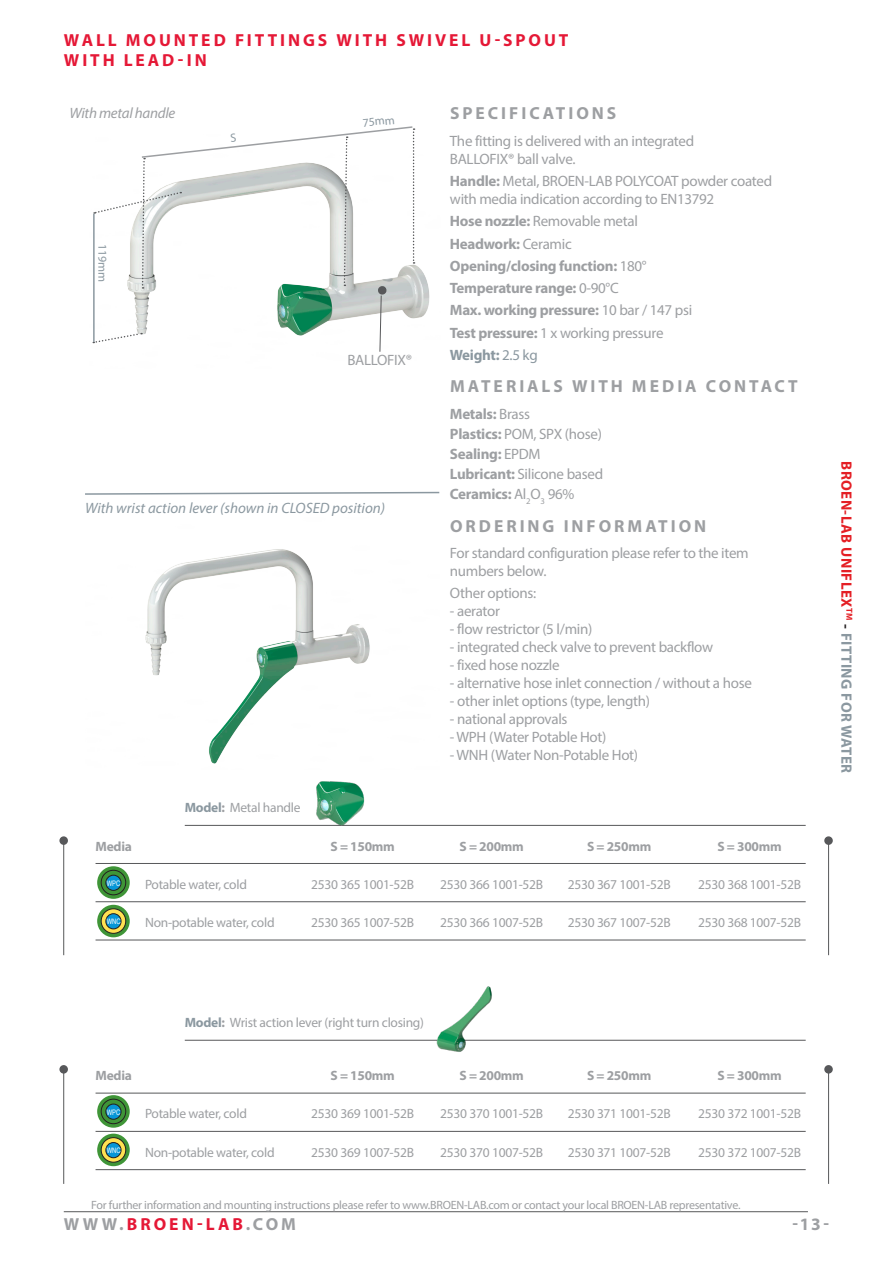
<style>
.page{position:relative;width:893px;height:1263px;background:#fff}
.page>*{position:absolute;margin:0;border:0;box-sizing:border-box;transform-origin:0 0}
.t1{font:700 17.4px/19.4px "Myriad Pro";letter-spacing:.165em;color:#e51836}
.t2{font:700 17.4px "Myriad Pro";letter-spacing:.17em;color:#9d9fa2}
.t3{font:15px/18px "Myriad Pro";letter-spacing:-.02em;color:#9d9fa2}
.t4{font:700 15px/22.2px "Myriad Pro";letter-spacing:-.02em;color:#9d9fa2}
.t5{font:italic 15px "Myriad Pro";color:#8b98a0}
.t6{font:700 15px "Myriad Pro";letter-spacing:.03em;color:#e41f25}
.t7{font:italic 15px "Myriad Pro";letter-spacing:-.02em;color:#9d9fa2}
.t8{font:13.5px "Myriad Pro";letter-spacing:-.02em;color:#9d9fa2}
.t9{font:700 13.5px "Myriad Pro";letter-spacing:-.02em;color:#9d9fa2}
.t10{font:12px "Myriad Pro";letter-spacing:-.02em;color:#9d9fa2}
.t11{font:12px "Myriad Pro";color:#8b98a0}
.t12{font:7.5px "Helvetica";color:#fff;scale:.77 1}
.s1{font-weight:700;color:#8b98a0}
.s2{font-weight:700}
.s3{font-weight:400}
.s4{color:#8b98a0}
.s5{font-weight:400;color:#8b98a0}
.s6{color:#231f20}
.s7{color:#9d9fa2}
</style>
<div class="page">
<hr style="left:64px;top:1211px;width:744px;height:1px;background:#57585a">
<hr style="left:96px;top:863px;width:710px;height:1px;background:#57585a">
<hr style="left:96px;top:901px;width:710px;height:1px;background:#57585a">
<hr style="left:96px;top:940px;width:710px;height:1px;background:#57585a">
<hr style="left:96px;top:1093px;width:710px;height:1px;background:#57585a">
<hr style="left:96px;top:1131px;width:710px;height:1px;background:#57585a">
<hr style="left:96px;top:1169px;width:710px;height:1px;background:#57585a">
<svg style="left:97px;top:866px;width:33px;height:33px"></svg>
<div style="left:106px;top:875px;width:15px;height:15px;background:#0696d7;border-radius:50%"></div>
<div style="left:106px;top:875px;width:15px;height:15px;border:1px solid #231f20;border-radius:50%"></div>
<div style="left:101px;top:870px;width:25px;height:25px;border:1px solid #231f20;border-radius:50%"></div>
<svg style="left:97px;top:1095px;width:33px;height:33px"></svg>
<div style="left:106px;top:1104px;width:15px;height:15px;background:#0696d7;border-radius:50%"></div>
<div style="left:106px;top:1104px;width:15px;height:15px;border:1px solid #231f20;border-radius:50%"></div>
<div style="left:101px;top:1099px;width:25px;height:25px;border:1px solid #231f20;border-radius:50%"></div>
<hr style="left:185px;top:825px;width:621px;height:1px;background:#57585a">
<hr style="left:185px;top:1040px;width:621px;height:1px;background:#57585a">
<svg style="left:97px;top:905px;width:33px;height:32px"></svg>
<svg style="left:101px;top:909px;width:25px;height:24px"></svg>
<div style="left:101px;top:909px;width:25px;height:24px;border:1px solid #231f20;border-radius:50%"></div>
<div style="left:106px;top:914px;width:15px;height:15px;background:#0696d7;border-radius:50%"></div>
<div style="left:106px;top:913px;width:15px;height:16px;border:1px solid #231f20;border-radius:50%"></div>
<svg style="left:97px;top:1134px;width:33px;height:32px"></svg>
<svg style="left:101px;top:1137px;width:25px;height:25px"></svg>
<div style="left:101px;top:1137px;width:25px;height:25px;border:1px solid #231f20;border-radius:50%"></div>
<div style="left:106px;top:1142px;width:15px;height:16px;background:#0696d7;border-radius:50%"></div>
<div style="left:106px;top:1142px;width:15px;height:16px;border:1px solid #231f20;border-radius:50%"></div>
<div style="left:59px;top:1065px;width:9px;height:8px;background:#57585a;border-radius:50%"></div>
<hr style="left:63px;top:1071px;width:1px;height:113px;background:#57585a">
<div style="left:59px;top:836px;width:9px;height:9px;background:#57585a;border-radius:50%"></div>
<hr style="left:63px;top:842px;width:1px;height:113px;background:#57585a">
<div style="left:824px;top:1065px;width:9px;height:8px;background:#57585a;border-radius:50%"></div>
<hr style="left:828px;top:1071px;width:1px;height:113px;background:#57585a">
<div style="left:824px;top:836px;width:9px;height:9px;background:#57585a;border-radius:50%"></div>
<hr style="left:828px;top:842px;width:1px;height:113px;background:#57585a">
<img style="left:435px;top:986px;width:60px;height:66px">
<img style="left:281px;top:781px;width:98px;height:45px">
<svg style="left:85px;top:491px;width:355px;height:4px"></svg>
<img style="left:145px;top:549px;width:225px;height:215px">
<img style="left:92px;top:262px;width:338px;height:81px">
<svg style="left:93px;top:126px;width:322px;height:226px"></svg>
<p class="t1" style="left:64px;top:30px;width:506px">WALL MOUNTED FITTINGS WITH SWIVEL U-SPOUT<br>WITH LEAD-IN</p>
<p class="t7" style="left:69px;top:103px;width:107px">With metal handle</p>
<p class="t11" style="left:110px;top:244px;width:40px;rotate:90deg">119mm</p>
<p class="t11" style="left:362px;top:115px;width:34px;rotate:-6deg">75mm</p>
<p class="t3" style="left:347px;top:350px;width:66px">BALLOFIX®</p>
<p class="t5" style="left:85px;top:499px;width:302px">With wrist action lever (shown in CLOSED position)</p>
<p class="t8" style="left:185px;top:799px;width:117px"><span class="s1">Model</span><span class="s2">:</span> Metal handle</p>
<p class="t2" style="left:450px;top:102px;width:168px">SPECIFICATIONS</p>
<p class="t3" style="left:450px;top:132px;width:246px">The fitting is delivered with an integrated<br>BALLOFIX® ball valve.</p>
<p class="t3" style="left:450px;top:172px;width:324px"><span class="s2">Handle:</span> Metal, BROEN-LAB POLYCOAT powder coated with media indication according to EN13792</p>
<p class="t4" style="left:450px;top:210px;width:244px">Hose nozzle: <span class="s3">Removable metal<br></span>Headwork: <span class="s3">Ceramic<br></span>Opening/closing function: <span class="s3">180°<br></span>Temperature range: <span class="s3">0-90°C<br></span>Max. working pressure: <span class="s3">10 bar / 147 psi<br></span>Test pressure: <span class="s3">1 x working pressure<br></span><span class="s4">Weight:</span> <span class="s5">2.5 kg</span></p>
<p class="t2" style="left:450px;top:375px;width:349px">MATERIALS WITH MEDIA CONTACT</p>
<p class="t4" style="left:450px;top:403px;width:155px;line-height:20.1px">Metals: <span class="s3">Brass<br></span>Plastics: <span class="s3">POM, SPX (hose)<br></span>Sealing: <span class="s3">EPDM<br></span>Lubricant: <span class="s3">Silicone based<br></span>Ceramics: <span class="s3">Al</span><sub>2</sub><span class="s3">O</span><sub>3</sub> <span class="s3">96%</span></p>
<p class="t2" style="left:450px;top:514px;width:258px">ORDERING INFORMATION</p>
<p class="t3" style="left:450px;top:544px;width:300px">For standard configuration please refer to the item numbers below.</p>
<p class="t3" style="left:450px;top:584px;width:88px">Other options:</p>
<p class="t3" style="left:450px;top:602px;width:52px">- aerator</p>
<p class="t3" style="left:450px;top:620px;width:144px">- flow restrictor (5 l/min)</p>
<p class="t3" style="left:450px;top:638px;width:265px">- integrated check valve to prevent backflow</p>
<p class="t3" style="left:450px;top:656px;width:111px">- fixed hose nozzle</p>
<p class="t3" style="left:450px;top:674px;width:303px">- alternative hose inlet connection / without a hose</p>
<p class="t3" style="left:450px;top:692px;width:202px">- other inlet options (type, length)</p>
<p class="t3" style="left:450px;top:710px;width:119px">- national approvals</p>
<p class="t3" style="left:450px;top:728px;width:158px">- WPH (Water Potable Hot)</p>
<p class="t3" style="left:450px;top:746px;width:190px">- WNH (Water Non-Potable Hot)</p>
<p class="t9" style="left:96px;top:837px;width:38px">Media</p>
<p class="t9" style="left:331px;top:837px;width:66px">S = 150mm</p>
<p class="t9" style="left:460px;top:837px;width:66px">S = 200mm</p>
<p class="t9" style="left:587px;top:837px;width:66px">S = 250mm</p>
<p class="t9" style="left:717px;top:837px;width:66px">S = 300mm</p>
<p class="t8" style="left:145px;top:876px;width:103px">Potable water, cold</p>
<p class="t8" style="left:311px;top:876px;width:104px">2530 365 1001-52B</p>
<p class="t8" style="left:440px;top:876px;width:104px">2530 366 1001-52B</p>
<p class="t8" style="left:568px;top:876px;width:104px">2530 367 1001-52B</p>
<p class="t8" style="left:698px;top:876px;width:104px">2530 368 1001-52B</p>
<p class="t8" style="left:145px;top:914px;width:131px">Non-potable water, cold</p>
<p class="t8" style="left:311px;top:914px;width:104px">2530 365 1007-52B</p>
<p class="t8" style="left:440px;top:914px;width:104px">2530 366 1007-52B</p>
<p class="t8" style="left:568px;top:914px;width:104px">2530 367 1007-52B</p>
<p class="t8" style="left:698px;top:914px;width:104px">2530 368 1007-52B</p>
<p class="t12" style="left:107px;top:877px;width:19px">WPC</p>
<p class="t12" style="left:107px;top:916px;width:20px">WNC</p>
<p class="t6" style="left:856px;top:461px;width:314px;rotate:90deg">BROEN-LAB UNIFLEX<sup>TM</sup> <span class="s6">-</span> <span class="s4">FITTING FOR WATER</span></p>
<p class="t8" style="left:185px;top:1014px;width:241px"><span class="s1">Model</span><span class="s2">:</span> Wrist action lever (right turn closing)</p>
<p class="t9" style="left:96px;top:1067px;width:38px">Media</p>
<p class="t9" style="left:331px;top:1067px;width:66px">S = 150mm</p>
<p class="t9" style="left:460px;top:1067px;width:66px">S = 200mm</p>
<p class="t9" style="left:587px;top:1067px;width:66px">S = 250mm</p>
<p class="t9" style="left:717px;top:1067px;width:66px">S = 300mm</p>
<p class="t8" style="left:145px;top:1105px;width:103px">Potable water, cold</p>
<p class="t8" style="left:311px;top:1105px;width:104px">2530 369 1001-52B</p>
<p class="t8" style="left:440px;top:1105px;width:104px">2530 370 1001-52B</p>
<p class="t8" style="left:568px;top:1105px;width:104px">2530 371 1001-52B</p>
<p class="t8" style="left:698px;top:1105px;width:104px">2530 372 1001-52B</p>
<p class="t8" style="left:145px;top:1144px;width:131px">Non-potable water, cold</p>
<p class="t8" style="left:311px;top:1144px;width:104px">2530 369 1007-52B</p>
<p class="t8" style="left:440px;top:1144px;width:104px">2530 370 1007-52B</p>
<p class="t8" style="left:568px;top:1144px;width:104px">2530 371 1007-52B</p>
<p class="t8" style="left:698px;top:1144px;width:104px">2530 372 1007-52B</p>
<p class="t12" style="left:107px;top:1106px;width:19px">WPC</p>
<p class="t12" style="left:107px;top:1145px;width:20px">WNC</p>
<p class="t10" style="left:91px;top:1198px;width:651px">For further information and mounting instructions please refer to www.BROEN-LAB.com or contact your local BROEN-LAB representative.</p>
<p class="t1" style="left:64px;top:1214px;width:234px"><span class="s7">WWW.</span>BROEN-LAB<span class="s7">.COM</span></p>
<p class="t2" style="left:792px;top:1213px;width:38px">-13-</p>
</div>
